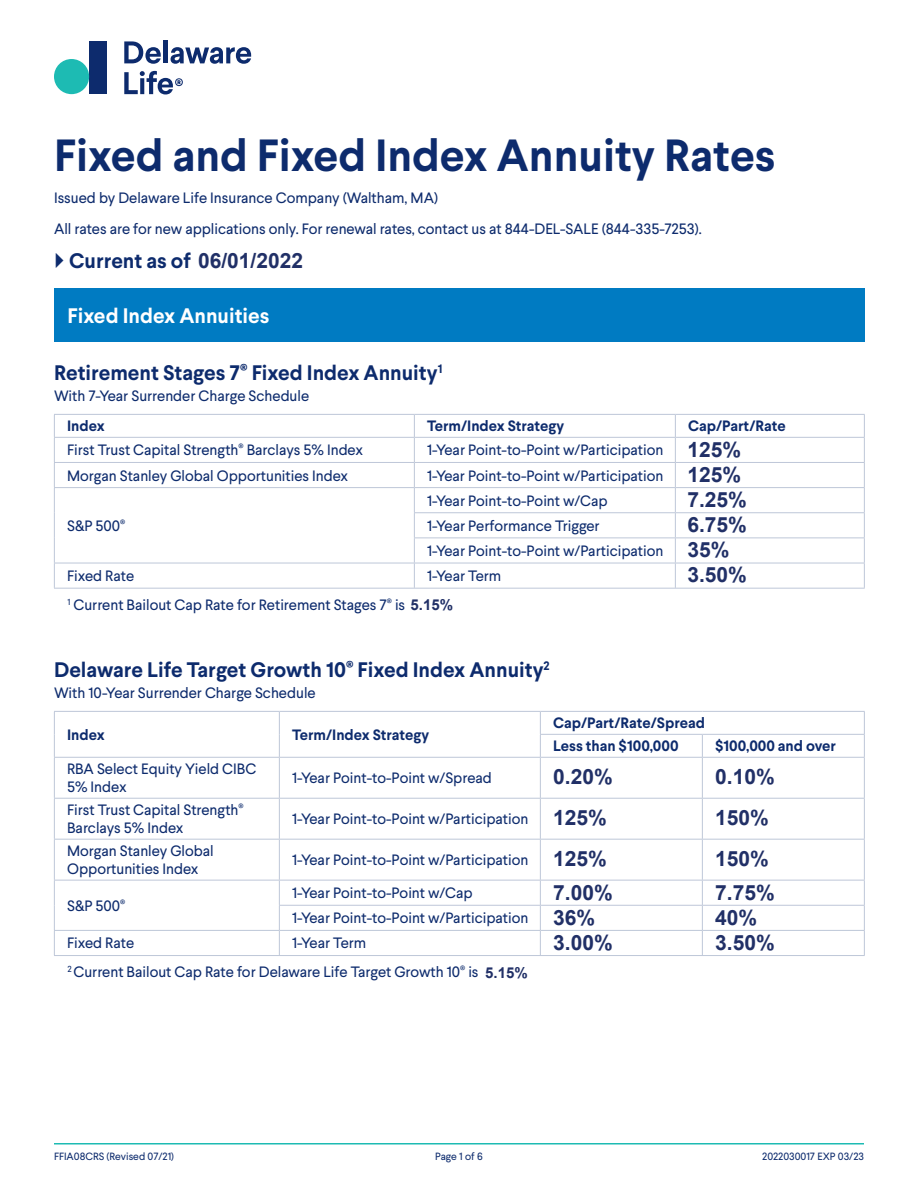
<style>
.page{position:relative;width:918px;height:1188px;background:#fff}
.page>*{position:absolute;margin:0;border:0;box-sizing:border-box;transform-origin:0 0}
.t1{font:700 45px "Larsseit";color:#0d2b6d}
.t2{font:700 21px "Larsseit";color:#0d2b6d}
.t3{font:700 21px/25px "Arial";color:#213067}
.t4{font:700 21px "Larsseit";color:#fff}
.t5{font:15px/25.2px "Larsseit";color:#0d2b6d}
.t6{font:700 15px/23px "Larsseit";color:#0d2b6d}
.t7{font:10.5px "Larsseit";color:#0d2b6d}
.s1{font-family:"Arial";color:#213067}
.s2{font-family:"Arial";font-weight:700;color:#213067}
</style>
<div class="page">
<hr style="left:54px;top:1143px;width:810px;height:2px;background:#1dbbb3">
<hr style="left:54px;top:414px;width:360px;height:1px;background:#bec7d8">
<hr style="left:414px;top:414px;width:261px;height:1px;background:#bec7d8">
<hr style="left:675px;top:414px;width:190px;height:1px;background:#bec7d8">
<hr style="left:54px;top:437px;width:360px;height:1px;background:#bec7d8">
<hr style="left:414px;top:437px;width:261px;height:1px;background:#bec7d8">
<hr style="left:675px;top:437px;width:190px;height:1px;background:#bec7d8">
<hr style="left:54px;top:462px;width:360px;height:1px;background:#bec7d8">
<hr style="left:414px;top:462px;width:261px;height:1px;background:#bec7d8">
<hr style="left:675px;top:462px;width:190px;height:1px;background:#bec7d8">
<hr style="left:54px;top:487px;width:360px;height:1px;background:#bec7d8">
<hr style="left:414px;top:487px;width:261px;height:1px;background:#bec7d8">
<hr style="left:675px;top:487px;width:190px;height:1px;background:#bec7d8">
<hr style="left:414px;top:512px;width:261px;height:1px;background:#bec7d8">
<hr style="left:675px;top:512px;width:190px;height:1px;background:#bec7d8">
<hr style="left:414px;top:538px;width:261px;height:1px;background:#bec7d8">
<hr style="left:675px;top:538px;width:190px;height:1px;background:#bec7d8">
<hr style="left:54px;top:563px;width:360px;height:1px;background:#bec7d8">
<svg style="left:54px;top:415px;width:1px;height:173px"></svg>
<hr style="left:414px;top:563px;width:261px;height:1px;background:#bec7d8">
<svg style="left:414px;top:415px;width:1px;height:173px"></svg>
<hr style="left:675px;top:563px;width:190px;height:1px;background:#bec7d8">
<svg style="left:675px;top:415px;width:1px;height:173px"></svg>
<svg style="left:864px;top:415px;width:1px;height:173px"></svg>
<hr style="left:54px;top:588px;width:811px;height:1px;background:#bec7d8">
<hr style="left:54px;top:711px;width:225px;height:1px;background:#bec7d8">
<hr style="left:279px;top:711px;width:261px;height:1px;background:#bec7d8">
<hr style="left:540px;top:711px;width:162px;height:1px;background:#bec7d8">
<hr style="left:702px;top:711px;width:163px;height:1px;background:#bec7d8">
<svg style="left:54px;top:712px;width:1px;height:45px"></svg>
<svg style="left:279px;top:712px;width:1px;height:45px"></svg>
<hr style="left:54px;top:757px;width:225px;height:1px;background:#bec7d8">
<hr style="left:54px;top:758px;width:1px;height:40px;background:#bec7d8">
<hr style="left:54px;top:798px;width:225px;height:1px;background:#bec7d8">
<hr style="left:54px;top:799px;width:1px;height:40px;background:#bec7d8">
<hr style="left:540px;top:734px;width:162px;height:1px;background:#bec7d8">
<svg style="left:540px;top:712px;width:1px;height:45px"></svg>
<hr style="left:702px;top:734px;width:163px;height:1px;background:#bec7d8">
<svg style="left:702px;top:735px;width:1px;height:22px"></svg>
<svg style="left:864px;top:712px;width:1px;height:45px"></svg>
<hr style="left:279px;top:757px;width:261px;height:1px;background:#bec7d8">
<hr style="left:279px;top:758px;width:1px;height:40px;background:#bec7d8">
<hr style="left:540px;top:757px;width:162px;height:1px;background:#bec7d8">
<hr style="left:540px;top:758px;width:1px;height:40px;background:#bec7d8">
<hr style="left:702px;top:757px;width:163px;height:1px;background:#bec7d8">
<hr style="left:702px;top:758px;width:1px;height:40px;background:#bec7d8">
<hr style="left:864px;top:758px;width:1px;height:40px;background:#bec7d8">
<hr style="left:279px;top:798px;width:261px;height:1px;background:#bec7d8">
<hr style="left:279px;top:799px;width:1px;height:40px;background:#bec7d8">
<hr style="left:540px;top:798px;width:162px;height:1px;background:#bec7d8">
<hr style="left:540px;top:799px;width:1px;height:40px;background:#bec7d8">
<hr style="left:702px;top:798px;width:163px;height:1px;background:#bec7d8">
<hr style="left:702px;top:799px;width:1px;height:40px;background:#bec7d8">
<hr style="left:864px;top:799px;width:1px;height:40px;background:#bec7d8">
<hr style="left:54px;top:839px;width:225px;height:1px;background:#bec7d8">
<hr style="left:54px;top:840px;width:1px;height:40px;background:#bec7d8">
<hr style="left:279px;top:839px;width:261px;height:1px;background:#bec7d8">
<hr style="left:279px;top:840px;width:1px;height:40px;background:#bec7d8">
<hr style="left:540px;top:839px;width:162px;height:1px;background:#bec7d8">
<hr style="left:540px;top:840px;width:1px;height:40px;background:#bec7d8">
<hr style="left:702px;top:839px;width:163px;height:1px;background:#bec7d8">
<hr style="left:702px;top:840px;width:1px;height:40px;background:#bec7d8">
<hr style="left:864px;top:840px;width:1px;height:40px;background:#bec7d8">
<hr style="left:54px;top:880px;width:225px;height:1px;background:#bec7d8">
<hr style="left:279px;top:880px;width:261px;height:1px;background:#bec7d8">
<hr style="left:540px;top:880px;width:162px;height:1px;background:#bec7d8">
<hr style="left:702px;top:880px;width:163px;height:1px;background:#bec7d8">
<hr style="left:279px;top:905px;width:261px;height:1px;background:#bec7d8">
<hr style="left:540px;top:905px;width:162px;height:1px;background:#bec7d8">
<hr style="left:702px;top:905px;width:163px;height:1px;background:#bec7d8">
<hr style="left:54px;top:930px;width:225px;height:1px;background:#bec7d8">
<svg style="left:54px;top:881px;width:1px;height:74px"></svg>
<hr style="left:279px;top:930px;width:261px;height:1px;background:#bec7d8">
<svg style="left:279px;top:881px;width:1px;height:74px"></svg>
<hr style="left:540px;top:930px;width:162px;height:1px;background:#bec7d8">
<svg style="left:540px;top:881px;width:1px;height:74px"></svg>
<hr style="left:702px;top:930px;width:163px;height:1px;background:#bec7d8">
<svg style="left:702px;top:881px;width:1px;height:74px"></svg>
<svg style="left:864px;top:881px;width:1px;height:74px"></svg>
<hr style="left:54px;top:955px;width:811px;height:1px;background:#bec7d8">
<div style="left:54px;top:288px;width:810px;height:54px;background:#007bc2"></div>
<div style="left:89px;top:41px;width:18px;height:53px;background:#0d2b6d"></div>
<svg style="left:124px;top:41px;width:37px;height:23px"></svg>
<hr style="left:164px;top:40px;width:4px;height:23px;background:#0d2b6d">
<svg style="left:171px;top:47px;width:80px;height:17px"></svg>
<div style="left:54px;top:59px;width:35px;height:35px;background:#1dbbb3;border-radius:50%"></div>
<svg style="left:124px;top:71px;width:59px;height:23px"></svg>
<h1 class="t1" style="left:54px;top:137px;width:723px">Fixed and Fixed Index Annuity Rates</h1>
<p class="t5" style="left:54px;top:186px;width:386px">Issued by Delaware Life Insurance Company (Waltham, MA)</p>
<p class="t5" style="left:54px;top:218px;width:649px">All rates are for new applications only. For renewal rates, contact us at 844-DEL-SALE (844-335-7253).</p>
<h2 class="t2" style="left:69px;top:253px;width:235px">Current as of <span class="s1">06/01/2022</span></h2>
<h2 class="t4" style="left:68px;top:307px;width:203px">Fixed Index Annuities</h2>
<h2 class="t2" style="left:54px;top:365px;width:390px">Retirement Stages 7<sup>®</sup> Fixed Index Annuity<sup>1</sup></h2>
<p class="t5" style="left:54px;top:385px;width:257px">With 7-Year Surrender Charge Schedule</p>
<p class="t6" style="left:67px;top:416px;width:39px">Index</p>
<p class="t6" style="left:427px;top:416px;width:139px">Term/Index Strategy</p>
<p class="t6" style="left:688px;top:416px;width:99px">Cap/Part/Rate</p>
<p class="t5" style="left:67px;top:439px;width:297px">First Trust Capital Strength<sup>®</sup> Barclays 5% Index</p>
<p class="t5" style="left:427px;top:439px;width:238px">1-Year Point-to-Point w/Participation</p>
<p class="t5" style="left:67px;top:464px;width:283px">Morgan Stanley Global Opportunities Index</p>
<p class="t5" style="left:427px;top:464px;width:238px">1-Year Point-to-Point w/Participation</p>
<p class="t5" style="left:67px;top:515px;width:60px">S&amp;P 500<sup>®</sup></p>
<h2 class="t3" style="left:687px;top:437px;width:61px">125%<br>125%<br>7.25%<br>6.75%<br>35%<br>3.50%</h2>
<p class="t5" style="left:427px;top:490px;width:238px">1-Year Point-to-Point w/Cap<br>1-Year Performance Trigger<br>1-Year Point-to-Point w/Participation</p>
<p class="t5" style="left:67px;top:565px;width:69px">Fixed Rate</p>
<p class="t5" style="left:68px;top:563px;width:435px;line-height:28.5px;text-indent:360px">1-Year Term<br><sup>1</sup> Current Bailout Cap Rate for Retirement Stages 7<sup>®</sup> is <span class="s2">5.15%</span></p>
<h2 class="t2" style="left:54px;top:662px;width:497px">Delaware Life Target Growth 10<sup>®</sup> Fixed Index Annuity<sup>2</sup></h2>
<p class="t5" style="left:54px;top:682px;width:263px">With 10-Year Surrender Charge Schedule</p>
<p class="t6" style="left:67px;top:724px;width:39px">Index</p>
<p class="t6" style="left:292px;top:724px;width:139px">Term/Index Strategy</p>
<p class="t6" style="left:553px;top:713px;width:153px">Cap/Part/Rate/Spread<br>Less than $100,000</p>
<p class="t6" style="left:715px;top:736px;width:123px">$100,000 and over</p>
<p class="t5" style="left:67px;top:762px;width:191px;line-height:18px">RBA Select Equity Yield CIBC<br>5% Index</p>
<p class="t5" style="left:292px;top:767px;width:201px">1-Year Point-to-Point w/Spread</p>
<p class="t5" style="left:67px;top:803px;width:178px;line-height:18px">First Trust Capital Strength<sup>®<br></sup>Barclays 5% Index</p>
<p class="t5" style="left:292px;top:808px;width:238px">1-Year Point-to-Point w/Participation</p>
<p class="t5" style="left:67px;top:844px;width:148px;line-height:18px">Morgan Stanley Global<br>Opportunities Index</p>
<p class="t5" style="left:292px;top:849px;width:238px">1-Year Point-to-Point w/Participation</p>
<p class="t5" style="left:67px;top:895px;width:60px">S&amp;P 500<sup>®</sup></p>
<p class="t5" style="left:292px;top:882px;width:238px">1-Year Point-to-Point w/Cap<br>1-Year Point-to-Point w/Participation</p>
<p class="t5" style="left:67px;top:932px;width:69px">Fixed Rate</p>
<p class="t5" style="left:68px;top:931px;width:462px;line-height:28.5px;text-indent:225px">1-Year Term<br><sup>2</sup> Current Bailout Cap Rate for Delaware Life Target Growth 10<sup>®</sup> is <span class="s2">5.15%</span></p>
<h2 class="t3" style="left:553px;top:764px;width:61px">0.20%</h2>
<h2 class="t3" style="left:715px;top:764px;width:61px">0.10%</h2>
<h2 class="t3" style="left:553px;top:805px;width:55px">125%</h2>
<h2 class="t3" style="left:715px;top:805px;width:55px">150%</h2>
<h2 class="t3" style="left:553px;top:846px;width:55px">125%</h2>
<h2 class="t3" style="left:715px;top:846px;width:55px">150%</h2>
<h2 class="t3" style="left:553px;top:880px;width:61px">7.00%</h2>
<h2 class="t3" style="left:715px;top:880px;width:61px">7.75%</h2>
<h2 class="t3" style="left:553px;top:905px;width:44px">36%</h2>
<h2 class="t3" style="left:715px;top:905px;width:44px">40%</h2>
<h2 class="t3" style="left:553px;top:930px;width:61px">3.00%</h2>
<h2 class="t3" style="left:715px;top:930px;width:61px">3.50%</h2>
<p class="t7" style="left:54px;top:1152px;width:122px">FFIA08CRS (Revised 07/21)</p>
<p class="t7" style="left:435px;top:1152px;width:49px">Page 1 of 6</p>
<p class="t7" style="left:762px;top:1152px;width:103px">2022030017 EXP 03/23</p>
</div>
